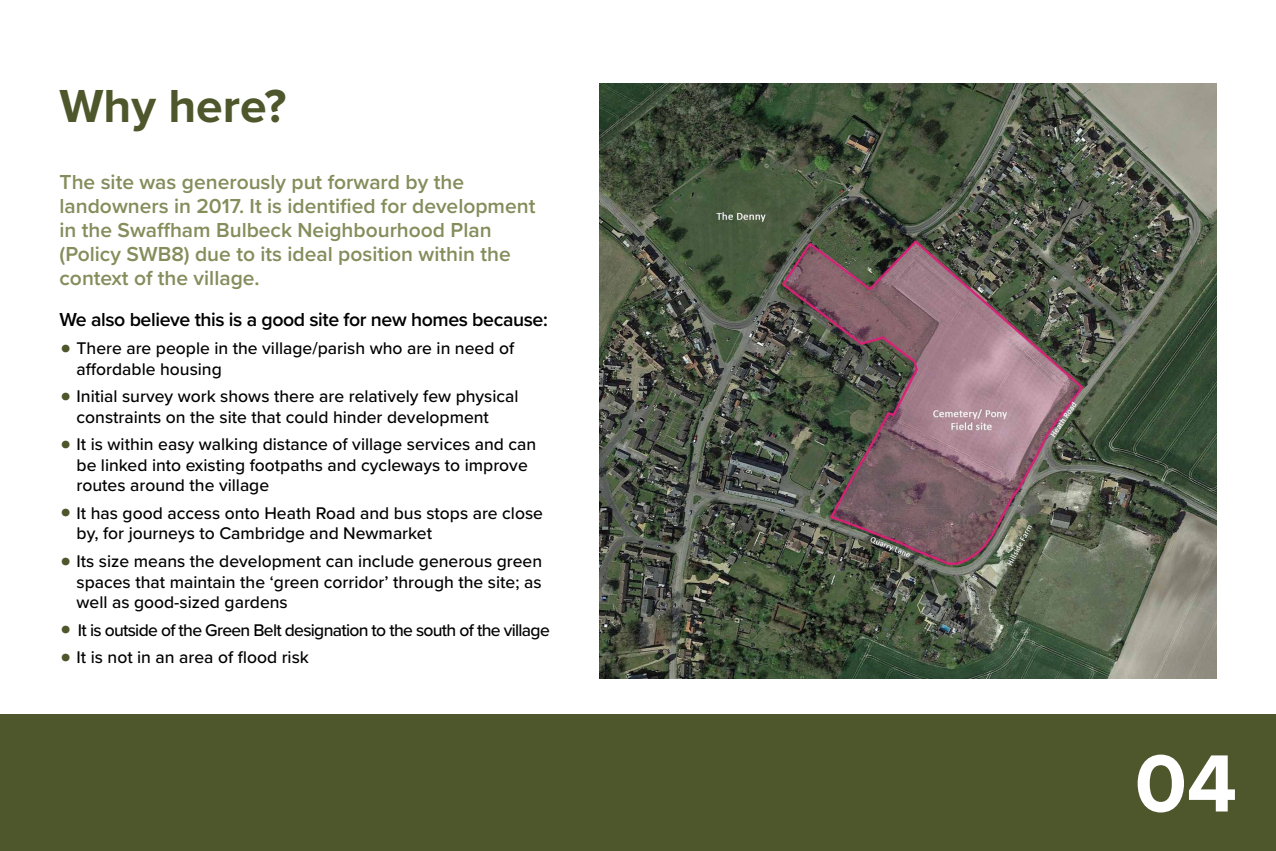
<style>
.page{position:relative;width:1276px;height:851px;background:#fff}
.page>*{position:absolute;margin:0;border:0;box-sizing:border-box;transform-origin:0 0}
.t1{font:700 84px "Proxima Nova";color:#fff}
.t2{font:700 48px "Proxima Nova";color:#4e562b}
.t3{font:600 21px/24px "Proxima Nova";color:#848d5b}
.t4{font:600 19.5px "Proxima Nova";letter-spacing:-.02em;color:#000}
.t5{font:500 17.5px/20.5px "Proxima Nova";color:#000}
.t6{font:500 17.5px "Proxima Nova";letter-spacing:-.04em;color:#000}
.s1{font-size:35px;color:#4e562b}
</style>
<div class="page">
<div style="left:0;top:714px;width:1276px;height:136px;background:#4e562b"></div>
<img style="left:599px;top:84px;width:617px;height:594px">
<h2 class="t2" style="left:60px;top:70px;width:228px">Why here?</h2>
<p class="t3" style="left:60px;top:170px;width:477px">The site was generously put forward by the landowners in 2017. It is identified for development in the Swaffham Bulbeck Neighbourhood Plan (Policy SWB8) due to its ideal position within the context of the village.</p>
<p class="t4" style="left:60px;top:305px;width:490px">We also believe this is a good site for new homes because:</p>
<p class="t5" style="left:77px;top:337px;width:439px;text-indent:-17px"><span class="s1">•</span> There are people in the village/parish who are in need of affordable housing</p>
<p class="t5" style="left:77px;top:385px;width:443px;text-indent:-17px"><span class="s1">•</span> Initial survey work shows there are relatively few physical constraints on the site that could hinder development</p>
<p class="t5" style="left:77px;top:433px;width:461px;text-indent:-17px"><span class="s1">•</span> It is within easy walking distance of village services and can be linked into existing footpaths and cycleways to improve routes around the village</p>
<p class="t5" style="left:77px;top:502px;width:468px;text-indent:-17px"><span class="s1">•</span> It has good access onto Heath Road and bus stops are close by, for journeys to Cambridge and Newmarket</p>
<p class="t5" style="left:77px;top:550px;width:467px;text-align:justify;text-indent:-17px"><span class="s1">•</span> Its size means the development can include generous green spaces that maintain the ‘green corridor’ through the site; as well as good-sized gardens</p>
<p class="t6" style="left:60px;top:616px;width:492px"><span class="s1">•</span> It is outside of the Green Belt designation to the south of the village</p>
<p class="t5" style="left:60px;top:646px;width:251px"><span class="s1">•</span> It is not in an area of flood risk</p>
<h1 class="t1" style="left:1134px;top:720px;width:104px">04</h1>
</div>
